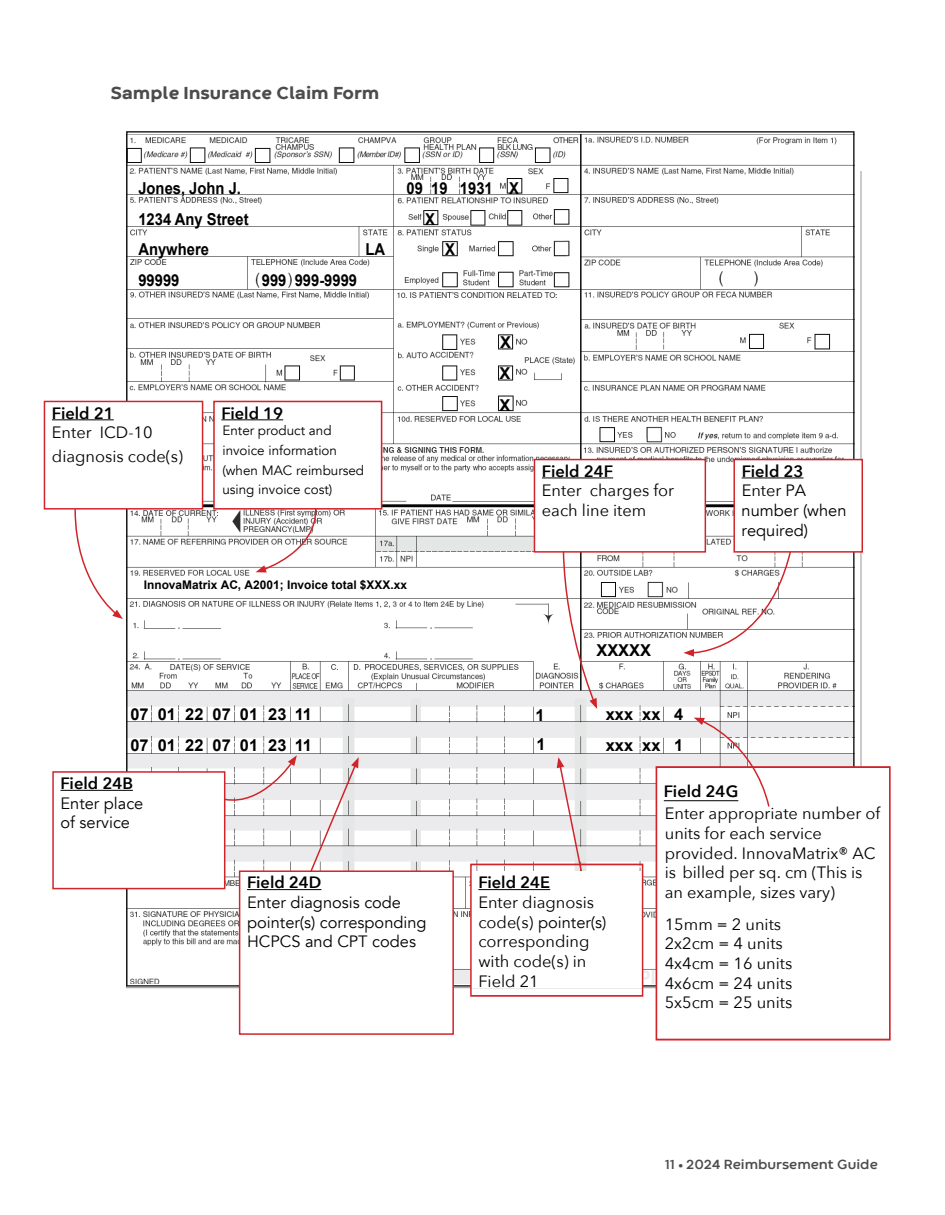
<style>
.page{position:relative;width:945px;height:1215px;background:#fff}
.page>*{position:absolute;margin:0;border:0;box-sizing:border-box;transform-origin:0 0}
.t1{font:800 18px "Codec Warm";color:#4b4c4d}
.t2{font:16.35px/19.6px "Avenir Next";color:#000}
.t3{font:16.35px/19.6px "Avenir";color:#000}
.t4{font:700 16.35px/31.3px "Arial";color:#000;text-align:justify}
.t5{font:700 16.35px "Arial";color:#000;scale:.9 1}
.t6{font:600 16.35px "Avenir Next";color:#000}
.t7{font:700 13.8px "Codec Warm";color:#4b4c4d}
.t8{font:13.35px/19.5px "Avenir";color:#000}
.t9{font:700 12px "Arial";color:#000}
.s1{font-weight:600}
.s2{font-style:inherit}
.s3{font-family:"Avenir Next";font-weight:600}
.s4{font-family:"Avenir Next"}
.s5{font-family:"Avenir"}
</style>
<div class="page">
<img style="left:125px;top:134px;width:728px;height:850px">
<div style="left:656px;top:767px;width:224px;height:273px;background:#fff"></div>
<hr style="left:664px;top:800px;width:74px;height:1px;background:#000">
<div style="left:656px;top:766px;width:235px;height:274px;border:2px solid #d1232a"></div>
<svg style="left:694px;top:718px;width:77px;height:89px"></svg>
<div style="left:240px;top:871px;width:213px;height:163px;background:#fff"></div>
<hr style="left:247px;top:889px;width:74px;height:1px;background:#000">
<div style="left:239px;top:870px;width:215px;height:165px;border:1px solid #d1232a"></div>
<svg style="left:309px;top:757px;width:50px;height:115px"></svg>
<div style="left:471px;top:871px;width:172px;height:117px;background:#fff"></div>
<hr style="left:478px;top:889px;width:72px;height:1px;background:#000">
<div style="left:470px;top:864px;width:173px;height:133px;border:2px solid #d1232a"></div>
<svg style="left:557px;top:757px;width:26px;height:115px"></svg>
<div style="left:534px;top:460px;width:171px;height:92px;background:#fff"></div>
<hr style="left:542px;top:478px;width:71px;height:1px;background:#000">
<div style="left:534px;top:459px;width:172px;height:94px;border:1px solid #d1232a"></div>
<svg style="left:562px;top:551px;width:35px;height:158px"></svg>
<div style="left:214px;top:401px;width:167px;height:108px;background:#fff"></div>
<hr style="left:221px;top:419px;width:62px;height:1px;background:#000">
<div style="left:213px;top:401px;width:169px;height:109px;border:2px solid #d1232a"></div>
<div style="left:44px;top:401px;width:159px;height:108px;background:#fff"></div>
<hr style="left:52px;top:419px;width:62px;height:1px;background:#000">
<div style="left:44px;top:401px;width:159px;height:109px;border:1px solid #d1232a"></div>
<svg style="left:74px;top:508px;width:49px;height:111px"></svg>
<div style="left:734px;top:460px;width:128px;height:92px;background:#fff"></div>
<hr style="left:742px;top:478px;width:62px;height:1px;background:#000">
<div style="left:733px;top:459px;width:130px;height:94px;border:1px solid #d1232a"></div>
<svg style="left:684px;top:550px;width:108px;height:107px"></svg>
<div style="left:53px;top:772px;width:172px;height:117px;background:#fff"></div>
<hr style="left:61px;top:790px;width:72px;height:1px;background:#000">
<div style="left:52px;top:771px;width:173px;height:118px;border:1px solid #d1232a"></div>
<svg style="left:256px;top:507px;width:61px;height:65px"></svg>
<svg style="left:223px;top:755px;width:74px;height:51px"></svg>
<p class="t1" style="left:111px;top:82px;width:270px">Sample Insurance Claim Form</p>
<p class="t5" style="left:138px;top:177px;width:115px">Jones, John J.</p>
<p class="t5" style="left:407px;top:177px;width:126px">09 19 1931 X</p>
<p class="t5" style="left:138px;top:209px;width:124px">1234 Any Street</p>
<p class="t5" style="left:425px;top:209px;width:12px">X</p>
<p class="t5" style="left:138px;top:238px;width:80px">Anywhere</p>
<p class="t5" style="left:366px;top:238px;width:23px">LA</p>
<p class="t5" style="left:445px;top:238px;width:12px">X</p>
<p class="t5" style="left:138px;top:270px;width:47px">99999</p>
<p class="t5" style="left:262px;top:270px;width:107px">999 999-9999</p>
<p class="t2" style="left:52px;top:402px;width:102px"><span class="s1">Field 21<br></span>Enter ICD-10</p>
<p class="t2" style="left:52px;top:446px;width:133px">diagnosis code(s)</p>
<p class="t6" style="left:221px;top:399px;width:63px">Field 19</p>
<p class="t8" style="left:222px;top:421px;width:143px">Enter product and invoice information (when MAC reimbursed using invoice cost)</p>
<p class="t4" style="left:500px;top:327px;width:13px">X X X</p>
<p class="t2" style="left:542px;top:461px;width:134px"><span class="s1">Field 24F<br></span>Enter charges for each line item</p>
<p class="t9" style="left:144px;top:577px;width:265px">InnovaMatrix AC, A2001; Invoice total $XXX.xx</p>
<p class="t4" style="left:596px;top:635px;width:56px">XXXXX</p>
<p class="t4" style="left:130px;top:699px;width:183px">07 01 22 07 01 <span class="s2">23</span> 11</p>
<p class="t4" style="left:535px;top:700px;width:11px">1</p>
<p class="t4" style="left:606px;top:699px;width:79px">xxx xx 4</p>
<p class="t4" style="left:130px;top:730px;width:183px">07 01 22 07 01 <span class="s2">23</span> 11</p>
<p class="t4" style="left:537px;top:729px;width:11px">1</p>
<p class="t4" style="left:606px;top:730px;width:79px">xxx xx 1</p>
<p class="t4" style="left:185px;top:699px;width:20px">18</p>
<p class="t4" style="left:603px;top:699px;width:79px">xxx xx 4</p>
<p class="t4" style="left:185px;top:730px;width:20px">18</p>
<p class="t4" style="left:603px;top:730px;width:79px">xxx xx 1</p>
<p class="t3" style="left:742px;top:461px;width:106px"><span class="s3">Field 23<br></span><span class="s4">Enter</span> PA number (when required)</p>
<p class="t3" style="left:61px;top:774px;width:84px"><span class="s3">Field 24B<br></span>Enter place of service</p>
<p class="t3" style="left:247px;top:873px;width:181px"><span class="s3">Field 24D<br></span>Enter diagnosis code pointer(s) corresponding<br>HCPCS and CPT codes</p>
<p class="t2" style="left:478px;top:872px;width:130px"><span class="s1">Field 24E<br></span>Enter diagnosis code(s) <span class="s5">pointer(s) </span>corresponding with code(s) in<br>Field 21</p>
<p class="t2" style="left:664px;top:779px;width:218px;line-height:22.8px"><span class="s1">Field 24G<br></span>Enter appropriate number of</p>
<p class="t2" style="left:665px;top:823px;width:212px">units for each service provided. <span class="s2">InnovaMatrix® AC </span>is billed per sq. cm (<span class="s2">T</span>his is an example, sizes vary)</p>
<p class="t2" style="left:665px;top:914px;width:129px">15mm = 2 units<br>2x2cm = 4 units<br>4x4cm = 16 units<br>4x6cm = 24 units<br>5x5cm = 25 units</p>
<p class="t7" style="left:665px;top:1156px;width:215px">11 • 2024 Reimbursement Guide</p>
</div>
